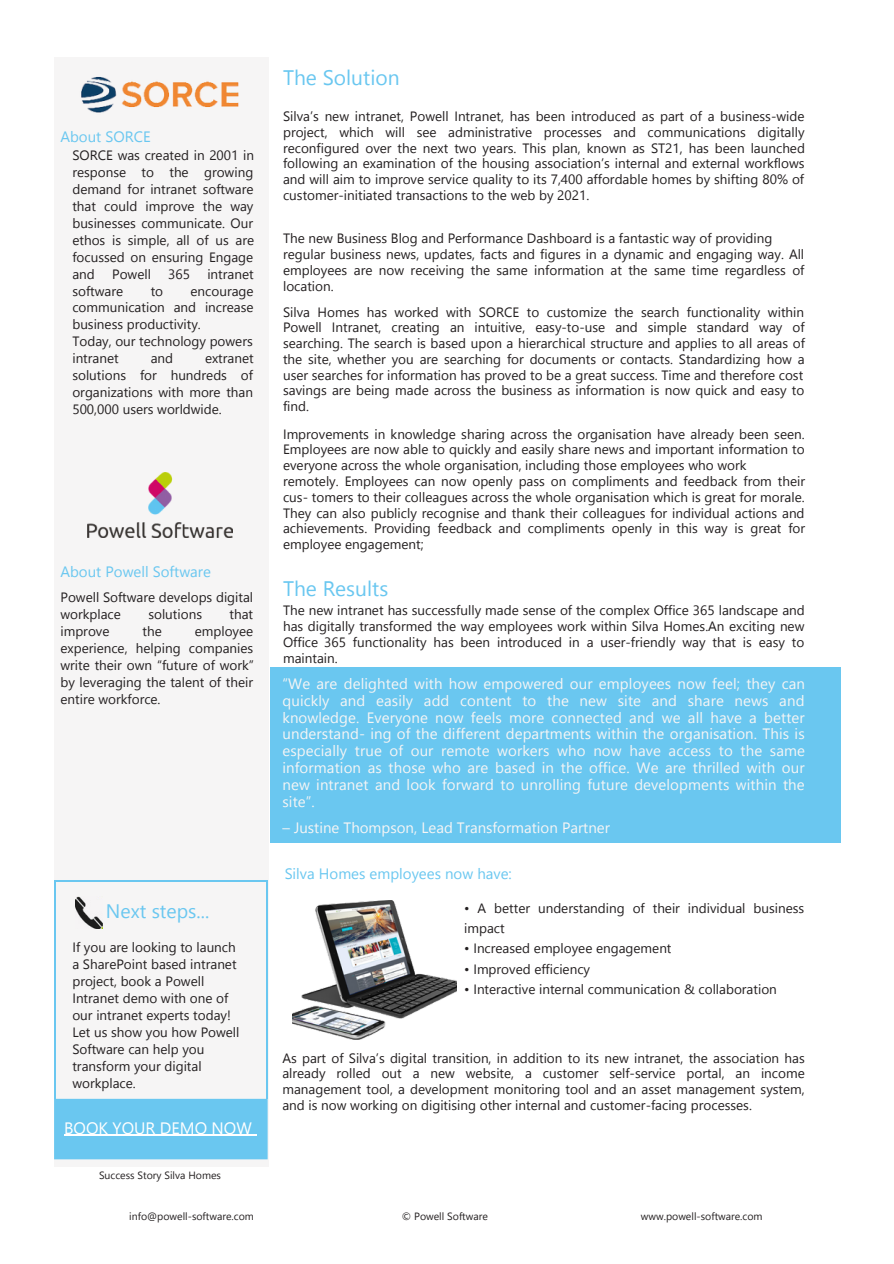
<style>
.page{position:relative;width:894px;height:1264px;background:#fff}
.page>*{position:absolute;margin:0;border:0;box-sizing:border-box;transform-origin:0 0}
.t1{font:21px "Segoe UI";color:#6ac7f0}
.t2{font:19.5px "Segoe UI";color:#6ac7f0}
.t3{font:16.5px "Segoe UI";color:#fff}
.t4{font:15px/17px "Segoe UI";letter-spacing:.01em;color:#f6f5f5;text-align:justify}
.t5{font:15px "Segoe UI";color:#6ac7f0}
.t6{font:13.5px/17px "Segoe UI";color:#231f20}
.t7{font:10.5px "Segoe UI";color:#231f20}
</style>
<div class="page">
<div style="left:54px;top:57px;width:214px;height:1109px;background:#f6f5f5"></div>
<img style="left:87px;top:472px;width:145px;height:66px">
<img style="left:81px;top:77px;width:158px;height:36px">
<img style="left:292px;top:900px;width:165px;height:140px">
<div style="left:269px;top:666px;width:571px;height:176px;background:#6ac7f0"></div>
<img style="left:75px;top:896px;width:27px;height:32px">
<hr style="left:266px;top:881px;width:1px;height:217px;background:#6ac7f0">
<hr style="left:55px;top:880px;width:212px;height:2px;background:#6ac7f0">
<hr style="left:54px;top:881px;width:1px;height:217px;background:#6ac7f0">
<div style="left:54px;top:1098px;width:213px;height:61px;background:#6ac7f0"></div>
<p class="t5" style="left:60px;top:126px;width:92px">About SORCE</p>
<p class="t6" style="left:72px;top:146px;width:183px;text-align:justify">SORCE was created in 2001 in response to the growing demand for intranet software that could improve the way businesses communicate. Our ethos is simple, all of us are focussed on ensuring Engage and</p>
<p class="t6" style="left:112px;top:264px;width:40px">Powell</p>
<p class="t6" style="left:168px;top:264px;width:23px">365</p>
<p class="t6" style="left:207px;top:264px;width:48px">intranet</p>
<p class="t6" style="left:72px;top:281px;width:52px">software</p>
<p class="t6" style="left:151px;top:281px;width:14px">to</p>
<p class="t6" style="left:72px;top:281px;width:183px;text-indent:118px">encourage communication and increase business productivity.<br>Today, our technology powers intranet</p>
<p class="t6" style="left:151px;top:349px;width:24px">and</p>
<p class="t6" style="left:72px;top:349px;width:183px;text-align:justify;text-indent:133px">extranet solutions for hundreds of organizations with more than 500,000 users worldwide.</p>
<p class="t5" style="left:60px;top:561px;width:152px">About Powell Software</p>
<p class="t6" style="left:60px;top:588px;width:194px">Powell Software develops digital workplace</p>
<p class="t6" style="left:148px;top:605px;width:55px">solutions</p>
<p class="t6" style="left:229px;top:605px;width:25px">that</p>
<p class="t6" style="left:60px;top:622px;width:195px;text-align:justify;text-indent:134px">employee experience, helping companies write their own “future of work” by leveraging the talent of their entire workforce.</p>
<p class="t6" style="left:60px;top:622px;width:50px">improve</p>
<p class="t6" style="left:142px;top:622px;width:21px">the</p>
<h2 class="t2" style="left:106px;top:896px;width:105px">Next steps...</h2>
<p class="t6" style="left:72px;top:938px;width:168px">If you are looking to launch a SharePoint based intranet project, book a Powell<br>Intranet demo with one of our intranet experts today!<br>Let us show you how Powell<br>Software can help you transform your digital workplace.</p>
<p class="t3" style="left:64px;top:1115px;width:189px">BOOK YOUR DEMO NOW</p>
<h1 class="t1" style="left:283px;top:63px;width:118px">The Solution</h1>
<p class="t6" style="left:283px;top:108px;width:523px;line-height:15.8px;text-align:justify">Silva’s new intranet, Powell Intranet, has been introduced as part of a business-wide project, which will see administrative processes and communications digitally reconfigured over the next two years. This plan, known as ST21, has been launched following an examination of the housing association’s internal and external workflows and will aim to improve service quality to its 7,400 affordable homes by shifting 80% of customer-initiated transactions to the web by 2021.</p>
<p class="t6" style="left:283px;top:230px;width:523px;line-height:15.8px">The new Business Blog and Performance Dashboard is a fantastic way of providing regular business news, updates, facts and figures in a dynamic and engaging way. All employees are now receiving the same information at the same time regardless of location.</p>
<p class="t6" style="left:283px;top:303px;width:523px;line-height:15.8px">Silva Homes has worked with SORCE to customize the search functionality within Powell Intranet, creating an intuitive, easy-to-use and simple standard way of searching. The search is based upon a hierarchical structure and applies to all areas of the site, whether you are searching for documents or contacts. Standardizing how a user searches for information has proved to be a great success. Time and therefore cost savings are being made across the business as information is now quick and easy to find.</p>
<p class="t6" style="left:283px;top:425px;width:523px;line-height:15.8px">Improvements in knowledge sharing across the organisation have already been seen.<br>Employees are now able to quickly and easily share news and important information to everyone across the whole organisation, including those employees who work remotely. Employees can now openly pass on compliments and feedback from their cus- tomers to their colleagues across the whole organisation which is great for morale.<br>They can also publicly recognise and thank their colleagues for individual actions and achievements. Providing feedback and compliments openly in this way is great for employee engagement;</p>
<h1 class="t1" style="left:283px;top:573px;width:107px">The Results</h1>
<p class="t6" style="left:283px;top:602px;width:523px;line-height:15.8px;text-align:justify">The new intranet has successfully made sense of the complex Office 365 landscape and has digitally transformed the way employees work within Silva Homes.An exciting new Office 365 functionality has been introduced in a user-friendly way that is easy to maintain.</p>
<p class="t4" style="left:282px;top:674px;width:524px">“We are delighted with how empowered our employees now feel; they can quickly and easily add content to the new site and share news and knowledge. Everyone now feels more connected and we all have a better understand- ing of the different departments within the organisation. This is especially true of our remote workers who now have access to the same information as those who are based in the office. We are thrilled with our new intranet and look forward to unrolling future developments within the site”.</p>
<p class="t4" style="left:282px;top:818px;width:329px">– Justine Thompson, Lead Transformation Partner</p>
<p class="t5" style="left:284px;top:863px;width:228px">Silva Homes employees now have:</p>
<p class="t6" style="left:464px;top:897px;width:341px;line-height:20.2px">• A better understanding of their individual business impact</p>
<p class="t6" style="left:464px;top:939px;width:209px">• Increased employee engagement</p>
<p class="t6" style="left:464px;top:959px;width:127px">• Improved efficiency</p>
<p class="t6" style="left:464px;top:979px;width:314px">• Interactive internal communication &amp; collaboration</p>
<p class="t6" style="left:282px;top:1049px;width:523px;line-height:15.8px;text-align:justify">As part of Silva’s digital transition, in addition to its new intranet, the association has already rolled out a new website, a customer self-service portal, an income management tool, a development monitoring tool and an asset management system, and is now working on digitising other internal and customer-facing processes.</p>
<p class="t7" style="left:99px;top:1167px;width:123px">Success Story Silva Homes</p>
<p class="t7" style="left:129px;top:1208px;width:126px">info@powell-software.com</p>
<p class="t7" style="left:402px;top:1208px;width:87px">© Powell Software</p>
<p class="t7" style="left:640px;top:1208px;width:123px">www.powell-software.com</p>
</div>
